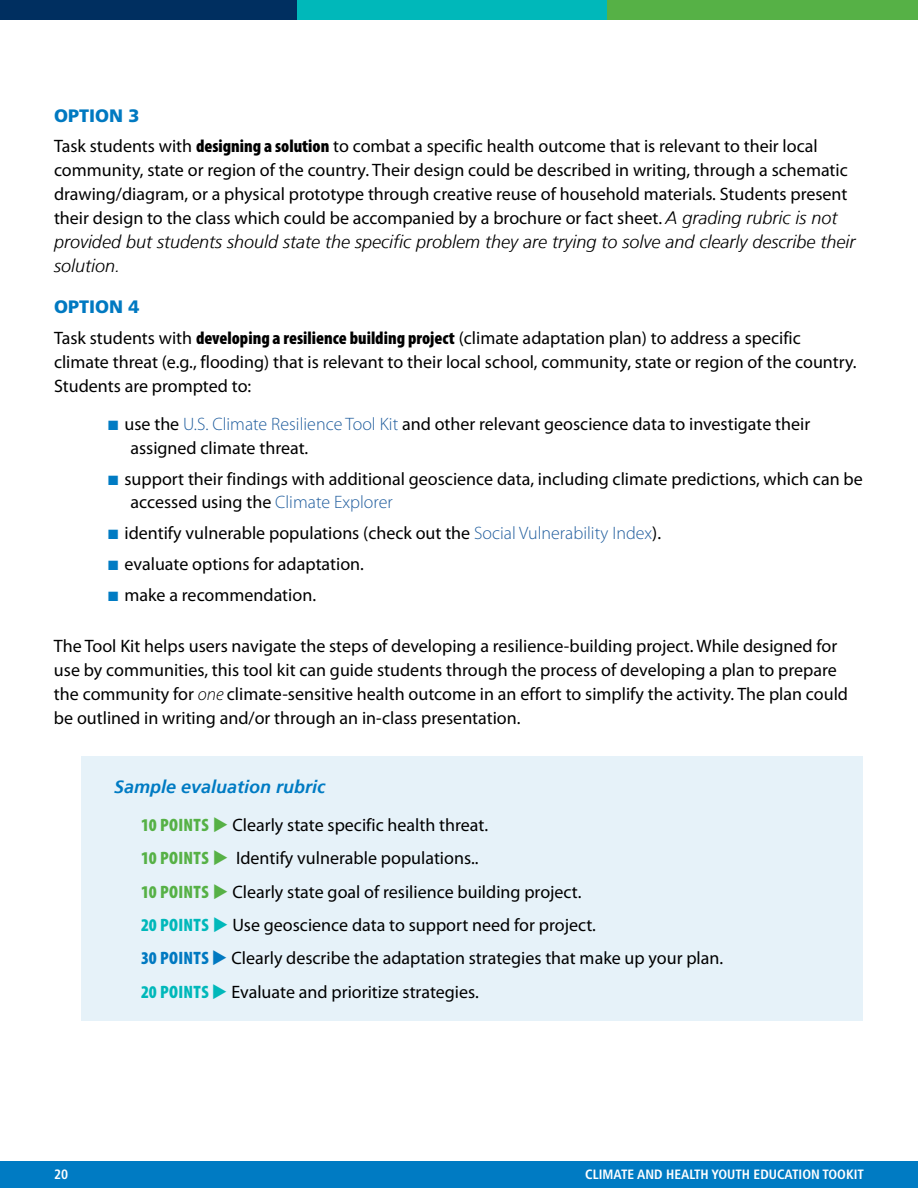
<style>
.page{position:relative;width:918px;height:1188px;background:#fff}
.page>*{position:absolute;margin:0;border:0;box-sizing:border-box;transform-origin:0 0}
.P_-_No_1st_Line_Lndent{font:18px/24px "Myriad Pro";color:#000}
.List__Bullets{font:18px/24px "Myriad Pro";color:#000}
.List__rubric_no_Bullets{font:18px "Myriad Pro";color:#000}
.P_-_No_1st_Line_Lndent-2{font:italic 700 18px "Frutiger";color:#007bc3}
.t1{font:900 18px "Frutiger LT Std";color:#0079c1}
.t2{font:700 condensed 13.5px "Frutiger LT Std";color:#fff}
.s1{font-weight:900;font-stretch:condensed}
.s2{font-family:"Frutiger";font-weight:300;font-style:italic}
.s3{color:#007bc3}
.s4{font-weight:300;color:#215e9e}
.s5{font-weight:300;font-style:italic}
.s6{font-weight:900;font-stretch:condensed;color:#56b146}
.s7{color:#56b146}
.s8{font-weight:900;font-stretch:condensed;color:#00b8ba}
.s9{color:#00b8ba}
.s10{font-weight:900;font-stretch:condensed;color:#0079c1}
.s11{color:#0079c1}
</style>
<div class="page">
<div style="left:0;top:1161px;width:918px;height:27px;background:#007bc3"></div>
<div style="left:0;top:0;width:297px;height:20px;background:#002f60"></div>
<div style="left:297px;top:0;width:311px;height:20px;background:#00b8ba"></div>
<div style="left:608px;top:0;width:310px;height:20px;background:#56b146"></div>
<div style="left:81px;top:757px;width:781px;height:264px;background:#e6f2f9"></div>
<h3 class="t1" style="left:54px;top:104px;width:87px">OPTION 3</h3>
<p class="P_-_No_1st_Line_Lndent" style="left:54px;top:134px;width:803px">Task students with <span class="s1">designing a solution</span> to combat a specific health outcome that is relevant to their local community, state or region of the country. Their design could be described in writing, through a schematic drawing/diagram, or a physical prototype through creative reuse of household materials. Students present their design to the class which could be accompanied by a brochure or fact sheet. <span class="s2">A grading rubric is not provided but students should state the specific problem they are trying to solve and clearly describe their solution.</span></p>
<h3 class="t1" style="left:54px;top:296px;width:87px">OPTION 4</h3>
<p class="P_-_No_1st_Line_Lndent" style="left:54px;top:326px;width:804px">Task students with <span class="s1">developing a resilience building project</span> (climate adaptation plan) to address a specific climate threat (e.g., flooding) that is relevant to their local school, community, state or region of the country.<br>Students are prompted to:</p>
<p class="List__Bullets" style="left:130px;top:411px;width:681px;text-indent:-22px"><span class="s3">■</span> use the <span class="s4">U.S. Climate Resilience Tool Kit</span> and other relevant geoscience data to investigate their assigned climate threat.</p>
<p class="List__Bullets" style="left:130px;top:466px;width:734px;text-indent:-22px"><span class="s3">■</span> support their findings with additional geoscience data, including climate predictions, which can be accessed using the <span class="s4">Climate Explorer</span></p>
<p class="List__Bullets" style="left:108px;top:521px;width:555px"><span class="s3">■</span> identify vulnerable populations (check out the <span class="s4">Social Vulnerability Index</span>).</p>
<p class="List__Bullets" style="left:108px;top:552px;width:258px"><span class="s3">■</span> evaluate options for adaptation.</p>
<p class="List__Bullets" style="left:108px;top:582px;width:210px"><span class="s3">■</span> make a recommendation.</p>
<p class="P_-_No_1st_Line_Lndent" style="left:54px;top:633px;width:796px">The Tool Kit helps users navigate the steps of developing a resilience-building project. While designed for use by communities, this tool kit can guide students through the process of developing a plan to prepare the community for <span class="s5">one</span> climate-sensitive health outcome in an effort to simplify the activity. The plan could be outlined in writing and/or through an in-class presentation.</p>
<p class="P_-_No_1st_Line_Lndent-2" style="left:114px;top:776px;width:213px">Sample evaluation rubric</p>
<p class="List__rubric_no_Bullets" style="left:141px;top:814px;width:349px"><span class="s6">10 POINTS</span> <span class="s7">◆</span> Clearly state specific health threat.</p>
<p class="List__rubric_no_Bullets" style="left:141px;top:847px;width:339px"><span class="s6">10 POINTS</span> <span class="s7">◆</span> Identify vulnerable populations..</p>
<p class="List__rubric_no_Bullets" style="left:141px;top:880px;width:442px"><span class="s6">10 POINTS</span> <span class="s7">◆</span> Clearly state goal of resilience building project.</p>
<p class="List__rubric_no_Bullets" style="left:141px;top:914px;width:457px"><span class="s8">20 POINTS</span> <span class="s9">◆</span> Use geoscience data to support need for project.</p>
<p class="List__rubric_no_Bullets" style="left:141px;top:947px;width:584px"><span class="s10">30 POINTS</span> <span class="s11">◆</span> Clearly describe the adaptation strategies that make up your plan.</p>
<p class="List__rubric_no_Bullets" style="left:141px;top:981px;width:339px"><span class="s8">20 POINTS</span> <span class="s9">◆</span> Evaluate and prioritize strategies.</p>
<p class="t2" style="left:54px;top:1166px;width:16px">20</p>
<p class="t2" style="left:585px;top:1166px;width:280px">CLIMATE AND HEALTH YOUTH EDUCATION TOOKIT</p>
</div>
